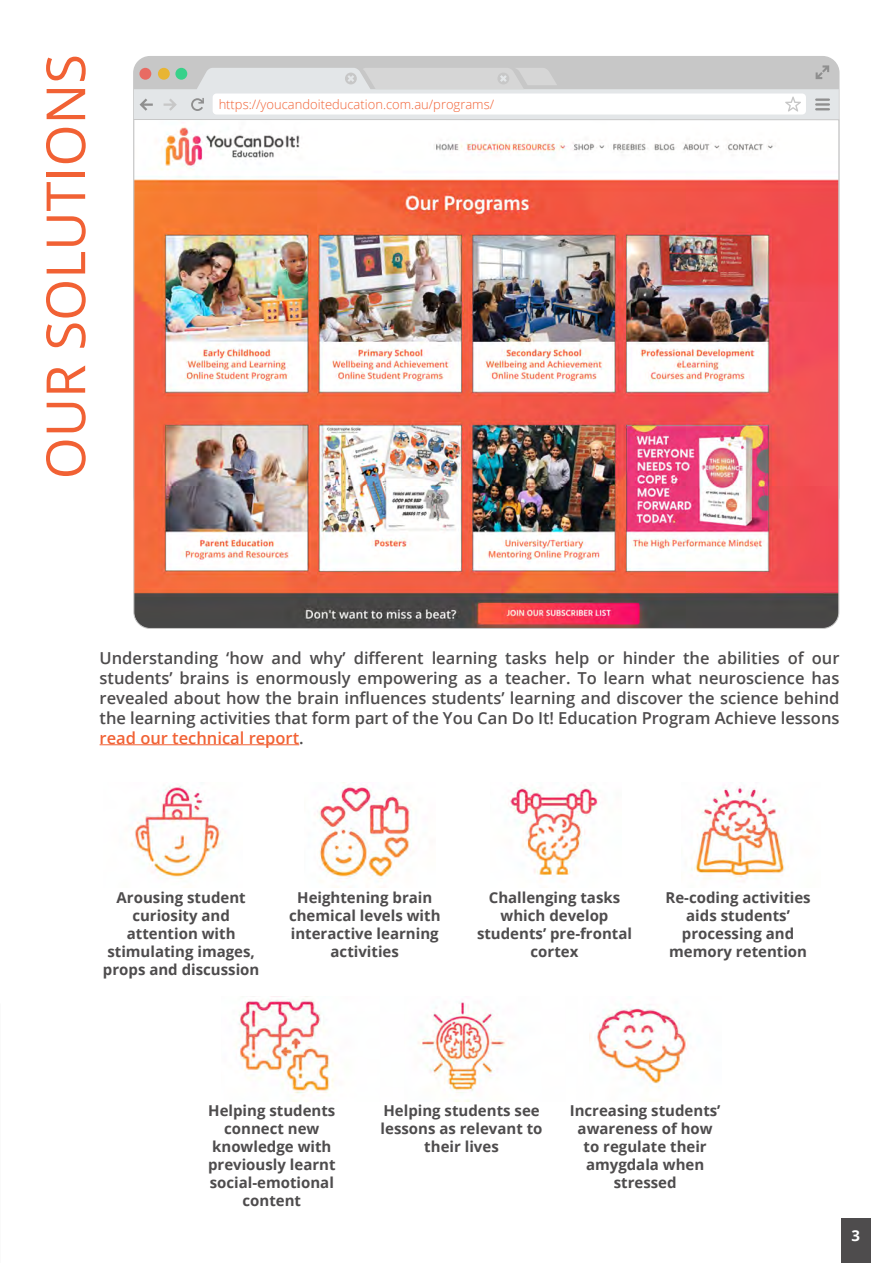
<style>
.page{position:relative;width:893px;height:1263px;background:#fff}
.page>*{position:absolute;margin:0;border:0;box-sizing:border-box;transform-origin:0 0}
.t1{font:54px "Open Sans";color:#f16134}
.t2{font:600 16.5px/19.8px "Open Sans";color:#4e4c4d;text-align:justify}
.t3{font:700 15px/18px "Open Sans";color:#4e4c4d;text-align:center}
.t4{font:700 15px "Open Sans";color:#fff}
.t5{font:300 12.9px "Open Sans";color:#f16134}
.s1{color:#f16134}
</style>
<div class="page">
<img style="left:133px;top:119px;width:706px;height:510px">
<svg style="left:134px;top:65px;width:705px;height:55px"></svg>
<hr style="left:100px;top:744px;width:199px;height:1px;background:#f16134">
<img style="left:130px;top:782px;width:93px;height:97px">
<img style="left:236px;top:999px;width:452px;height:103px">
<img style="left:508px;top:785px;width:90px;height:97px">
<img style="left:691px;top:784px;width:94px;height:98px">
<img style="left:317px;top:782px;width:94px;height:105px">
<div style="left:841px;top:1218px;width:30px;height:45px;background:#4e4c4d"></div>
<h1 class="t1" style="left:29px;top:479px;width:427px;rotate:-90deg">OUR SOLUTIONS</h1>
<p class="t5" style="left:219px;top:95px;width:277px">https://youcandoiteducation.com.au/programs/</p>
<p class="t2" style="left:100px;top:648px;width:741px">Understanding ‘how and why’ different learning tasks help or hinder the abilities of our students’ brains is enormously empowering as a teacher. To learn what neuroscience has revealed about how the brain influences students’ learning and discover the science behind the learning activities that form part of the You Can Do It! Education Program Achieve lessons <span class="s1">read our technical report</span>.</p>
<p class="t3" style="left:103px;top:888px;width:158px">Arousing student curiosity and attention with stimulating images, props and discussion</p>
<p class="t3" style="left:289px;top:888px;width:153px">Heightening brain chemical levels with interactive learning activities</p>
<p class="t3" style="left:477px;top:888px;width:157px">Challenging tasks which develop students’ pre-frontal cortex</p>
<p class="t3" style="left:665px;top:888px;width:147px">Re-coding activities aids students’ processing and memory retention</p>
<p class="t3" style="left:208px;top:1101px;width:129px">Helping students connect new knowledge with previously learnt social-emotional content</p>
<p class="t3" style="left:381px;top:1101px;width:164px">Helping students see lessons as relevant to their lives</p>
<p class="t3" style="left:570px;top:1101px;width:152px">Increasing students’ awareness of how to regulate their amygdala when stressed</p>
<p class="t4" style="left:852px;top:1225px;width:10px">3</p>
</div>
